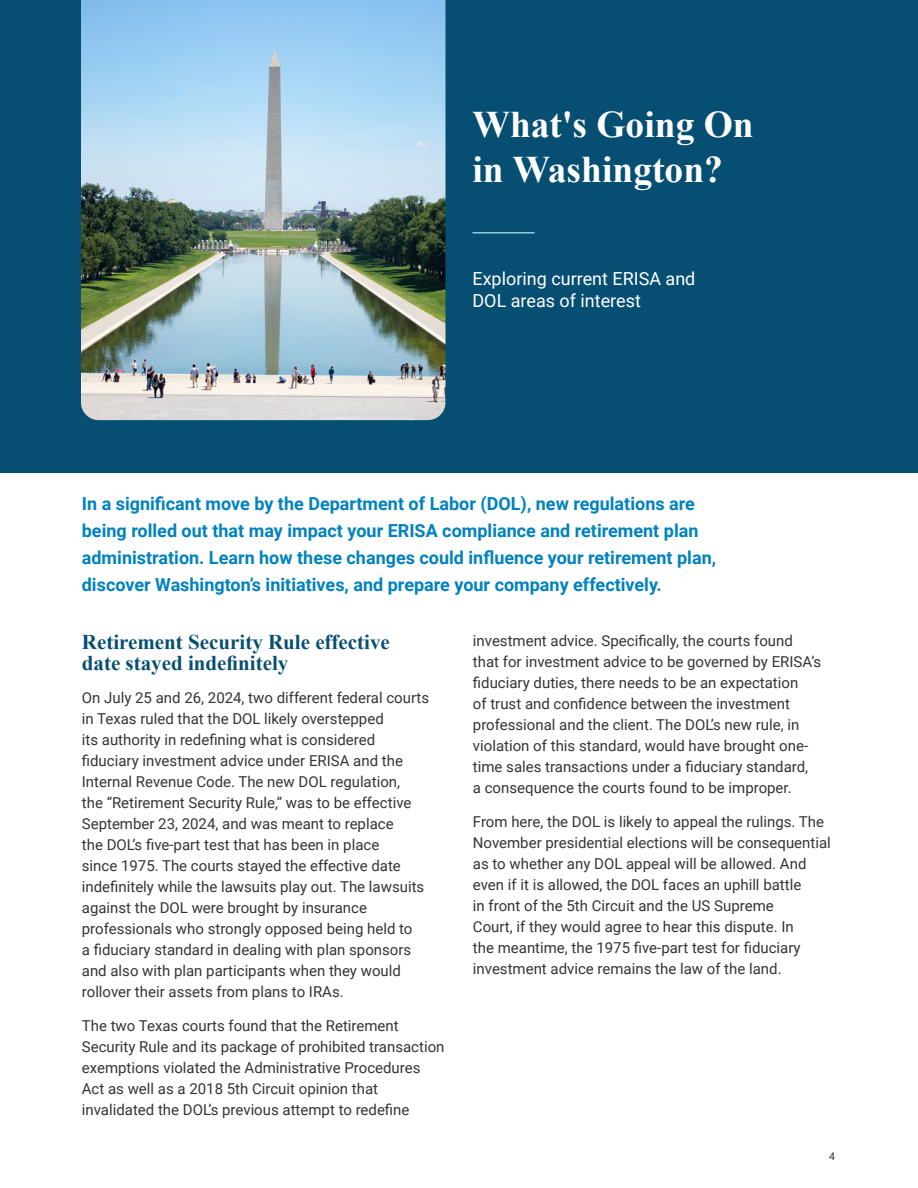
<style>
.page{position:relative;width:918px;height:1188px;background:#fff}
.page>*{position:absolute;margin:0;border:0;box-sizing:border-box;transform-origin:0 0}
.FNL-Article_Heading{font:700 37.5px/45px "Times New Roman";color:#fff}
.FNL-Paragraph_Headin{font:700 21px/21px "Times New Roman";color:#074f72}
.FNL-Call_out_text_Se{font:700 18px/27px "Roboto";color:#0082bf}
.FNL-Sub_Heading_Whit{font:18px/21.6px "Roboto";color:#fff}
.FNL-Body{font:15px/21px "Roboto";color:#343434}
.t1{font:10.5px "Roboto";color:#343434}
</style>
<div class="page">
<div style="left:0;top:0;width:918px;height:472px;background:#074f72"></div>
<img style="left:81px;top:0;width:365px;height:420px">
<hr style="left:472px;top:232px;width:63px;height:2px;background:#9ac7e2">
<p class="FNL-Article_Heading" style="left:472px;top:101px;width:283px">What's Going On in Washington?</p>
<p class="FNL-Sub_Heading_Whit" style="left:472px;top:267px;width:224px">Exploring current ERISA and<br>DOL areas of interest</p>
<p class="FNL-Call_out_text_Se" style="left:82px;top:490px;width:636px">In a significant move by the Department of Labor (DOL), new regulations are being rolled out that may impact your ERISA compliance and retirement plan administration. Learn how these changes could influence your retirement plan, discover Washington’s initiatives, and prepare your company effectively.</p>
<p class="FNL-Paragraph_Headin" style="left:82px;top:631px;width:310px">Retirement Security Rule effective date stayed indefinitely</p>
<p class="FNL-Body" style="left:82px;top:687px;width:349px">On July 25 and 26, 2024, two different federal courts in Texas ruled that the DOL likely overstepped<br>its authority in redefining what is considered fiduciary investment advice under ERISA and the Internal Revenue Code. The new DOL regulation,<br>the “Retirement Security Rule,” was to be effective September 23, 2024, and was meant to replace<br>the DOL’s five-part test that has been in place<br>since 1975. The courts stayed the effective date indefinitely while the lawsuits play out. The lawsuits against the DOL were brought by insurance professionals who strongly opposed being held to<br>a fiduciary standard in dealing with plan sponsors and also with plan participants when they would rollover their assets from plans to IRAs.</p>
<p class="FNL-Body" style="left:82px;top:1015px;width:364px">The two Texas courts found that the Retirement Security Rule and its package of prohibited transaction exemptions violated the Administrative Procedures Act as well as a 2018 5th Circuit opinion that invalidated the DOL’s previous attempt to redefine</p>
<p class="FNL-Body" style="left:473px;top:629px;width:350px">investment advice. Specifically, the courts found that for investment advice to be governed by ERISA’s fiduciary duties, there needs to be an expectation<br>of trust and confidence between the investment professional and the client. The DOL’s new rule, in violation of this standard, would have brought one&shy;time sales transactions under a fiduciary standard,<br>a consequence the courts found to be improper.</p>
<p class="FNL-Body" style="left:473px;top:810px;width:359px">From here, the DOL is likely to appeal the rulings. The November presidential elections will be consequential as to whether any DOL appeal will be allowed. And even if it is allowed, the DOL faces an uphill battle<br>in front of the 5th Circuit and the US Supreme<br>Court, if they would agree to hear this dispute. In<br>the meantime, the 1975 five-part test for fiduciary investment advice remains the law of the land.</p>
<p class="t1" style="left:829px;top:1149px;width:7px">4</p>
</div>
